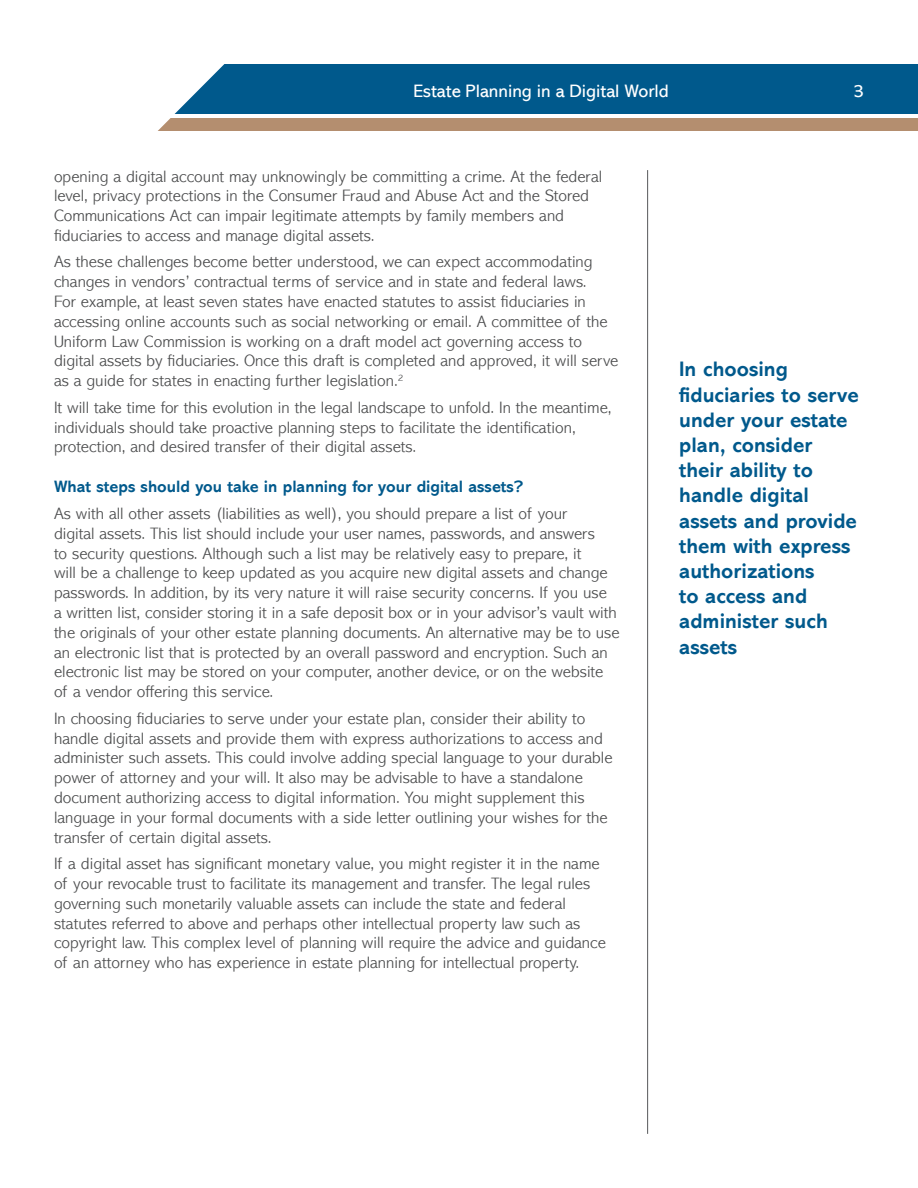
<style>
.page{position:relative;width:918px;height:1188px;background:#fff}
.page>*{position:absolute;margin:0;border:0;box-sizing:border-box;transform-origin:0 0}
.t1{font:700 21px/25.2px "Abadi MT Std";color:#00598c}
.t2{font:18px "Abadi MT Std";color:#fff}
.BODY{font:300 16.5px/19.8px "Abadi MT Std";color:#4b4c4d}
.SECTION_HEADER{font:700 16.5px "Abadi MT Std";color:#00598c}
</style>
<div class="page">
<div style="left:129px;top:65px;width:789px;height:49px;background:#00598c"></div>
<div style="left:129px;top:118px;width:789px;height:13px;background:#b48e6f"></div>
<svg style="left:129px;top:64px;width:124px;height:67px"></svg>
<hr style="left:647px;top:170px;width:1px;height:964px;background:#57585a">
<p class="t2" style="left:414px;top:81px;width:257px">Estate Planning in a Digital World</p>
<p class="t2" style="left:853px;top:81px;width:12px">3</p>
<p class="BODY" style="left:54px;top:166px;width:550px">opening a digital account may unknowingly be committing a crime. At the federal level, privacy protections in the Consumer Fraud and Abuse Act and the Stored Communications Act can impair legitimate attempts by family members and fiduciaries to access and manage digital assets.</p>
<p class="BODY" style="left:54px;top:252px;width:566px">As these challenges become better understood, we can expect accommodating changes in vendors’ contractual terms of service and in state and federal laws.<br>For example, at least seven states have enacted statutes to assist fiduciaries in accessing online accounts such as social networking or email. A committee of the Uniform Law Commission is working on a draft model act governing access to digital assets by fiduciaries. Once this draft is completed and approved, it will serve as a guide for states in enacting further legislation.<sup>2</sup></p>
<p class="BODY" style="left:54px;top:398px;width:559px">It will take time for this evolution in the legal landscape to unfold. In the meantime, individuals should take proactive planning steps to facilitate the identification, protection, and desired transfer of their digital assets.</p>
<p class="SECTION_HEADER" style="left:54px;top:477px;width:470px">What steps should you take in planning for your digital assets?</p>
<p class="BODY" style="left:54px;top:504px;width:567px">As with all other assets (liabilities as well), you should prepare a list of your<br>digital assets. This list should include your user names, passwords, and answers<br>to security questions. Although such a list may be relatively easy to prepare, it<br>will be a challenge to keep updated as you acquire new digital assets and change passwords. In addition, by its very nature it will raise security concerns. If you use<br>a written list, consider storing it in a safe deposit box or in your advisor’s vault with the originals of your other estate planning documents. An alternative may be to use an electronic list that is protected by an overall password and encryption. Such an electronic list may be stored on your computer, another device, or on the website of a vendor offering this service.</p>
<p class="BODY" style="left:54px;top:709px;width:560px">In choosing fiduciaries to serve under your estate plan, consider their ability to handle digital assets and provide them with express authorizations to access and administer such assets. This could involve adding special language to your durable power of attorney and your will. It also may be advisable to have a standalone document authorizing access to digital information. You might supplement this language in your formal documents with a side letter outlining your wishes for the transfer of certain digital assets.</p>
<p class="BODY" style="left:54px;top:854px;width:553px">If a digital asset has significant monetary value, you might register it in the name of your revocable trust to facilitate its management and transfer. The legal rules governing such monetarily valuable assets can include the state and federal statutes referred to above and perhaps other intellectual property law such as copyright law. This complex level of planning will require the advice and guidance of an attorney who has experience in estate planning for intellectual property.</p>
<p class="t1" style="left:679px;top:357px;width:181px">In choosing fiduciaries to serve under your estate plan, consider their ability to handle digital assets and provide them with express authorizations<br>to access and administer such assets</p>
</div>
